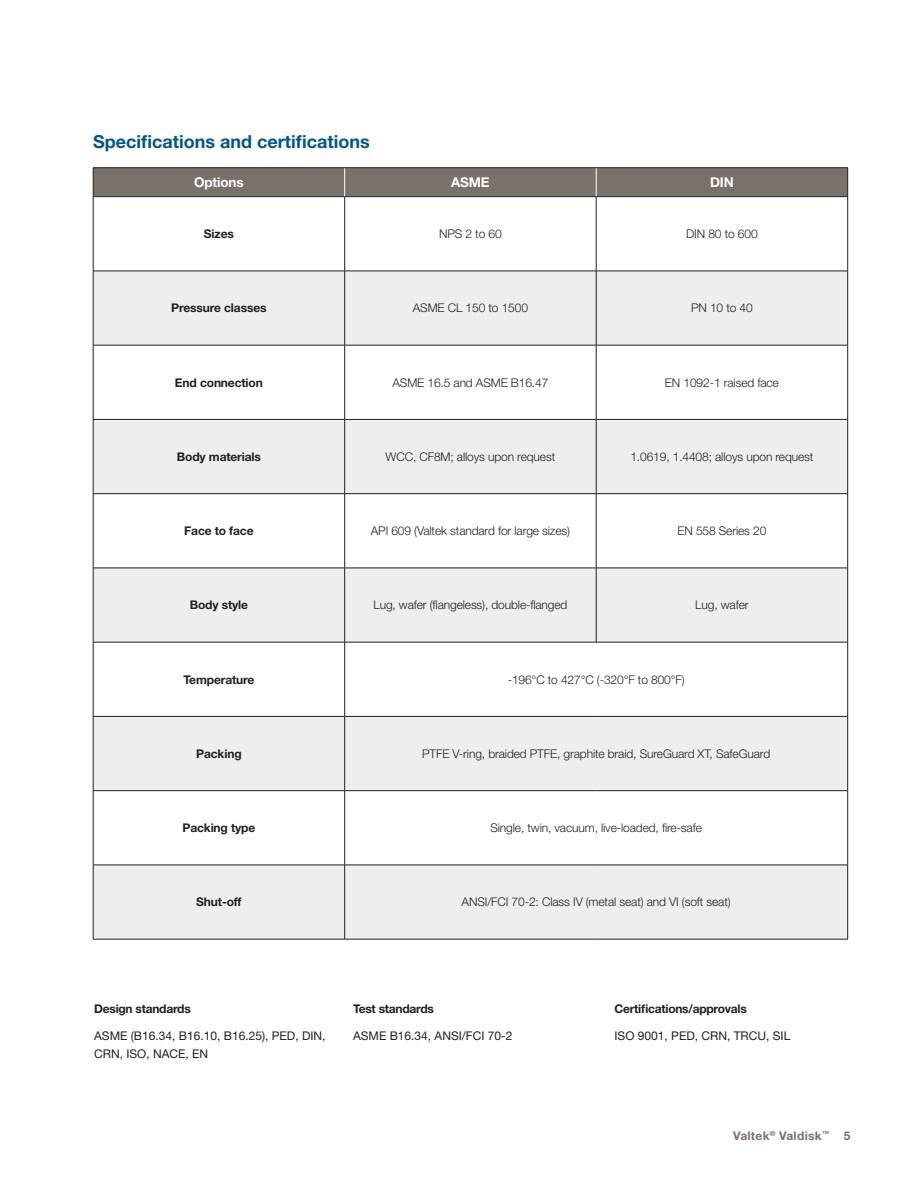
<style>
.page{position:relative;width:918px;height:1188px;background:#fff}
.page>*{position:absolute;margin:0;border:0;box-sizing:border-box;transform-origin:0 0}
.t1{font:700 18px "Helvetica Neue LT Std";color:#00568a}
.t2{font:700 13.5px "Helvetica Neue LT Std";letter-spacing:-.01em;color:#fff}
.t3{font:300 12px "Helvetica Neue LT Std";letter-spacing:-.01em;color:#231f20}
.t4{font:700 12px "Helvetica Neue LT Std";letter-spacing:-.01em;color:#231f20}
.t5{font:12px/18px "Helvetica Neue LT Std";color:#231f20}
.t6{font:700 12px "Helvetica Neue LT Std";letter-spacing:.025em;color:#79716c}
</style>
<div class="page">
<svg style="left:94px;top:272px;width:753px;height:667px;fill:#efeeee"></svg>
<hr style="left:93px;top:167px;width:252px;height:1px;background:#231f20">
<hr style="left:345px;top:167px;width:251px;height:1px;background:#231f20">
<hr style="left:596px;top:167px;width:252px;height:1px;background:#231f20">
<svg style="left:93px;top:168px;width:755px;height:29px;background:#756e69"></svg>
<hr style="left:93px;top:197px;width:1px;height:74px;background:#231f20">
<hr style="left:344px;top:197px;width:1px;height:74px;background:#231f20">
<hr style="left:596px;top:197px;width:1px;height:74px;background:#231f20">
<hr style="left:847px;top:197px;width:1px;height:74px;background:#231f20">
<hr style="left:93px;top:271px;width:252px;height:1px;background:#231f20">
<hr style="left:93px;top:271px;width:1px;height:74px;background:#231f20">
<hr style="left:345px;top:271px;width:251px;height:1px;background:#231f20">
<hr style="left:344px;top:271px;width:1px;height:74px;background:#231f20">
<hr style="left:596px;top:271px;width:252px;height:1px;background:#231f20">
<hr style="left:596px;top:271px;width:1px;height:74px;background:#231f20">
<hr style="left:847px;top:271px;width:1px;height:74px;background:#231f20">
<hr style="left:93px;top:345px;width:252px;height:1px;background:#231f20">
<hr style="left:93px;top:345px;width:1px;height:74px;background:#231f20">
<hr style="left:345px;top:345px;width:251px;height:1px;background:#231f20">
<hr style="left:344px;top:345px;width:1px;height:74px;background:#231f20">
<hr style="left:596px;top:345px;width:252px;height:1px;background:#231f20">
<hr style="left:596px;top:345px;width:1px;height:74px;background:#231f20">
<hr style="left:847px;top:345px;width:1px;height:74px;background:#231f20">
<hr style="left:93px;top:419px;width:252px;height:1px;background:#231f20">
<hr style="left:93px;top:420px;width:1px;height:73px;background:#231f20">
<hr style="left:345px;top:419px;width:251px;height:1px;background:#231f20">
<hr style="left:344px;top:420px;width:1px;height:73px;background:#231f20">
<hr style="left:596px;top:419px;width:252px;height:1px;background:#231f20">
<hr style="left:596px;top:420px;width:1px;height:73px;background:#231f20">
<hr style="left:847px;top:420px;width:1px;height:73px;background:#231f20">
<hr style="left:93px;top:493px;width:252px;height:1px;background:#231f20">
<hr style="left:93px;top:494px;width:1px;height:74px;background:#231f20">
<hr style="left:345px;top:493px;width:251px;height:1px;background:#231f20">
<hr style="left:344px;top:494px;width:1px;height:74px;background:#231f20">
<hr style="left:596px;top:493px;width:252px;height:1px;background:#231f20">
<hr style="left:596px;top:494px;width:1px;height:74px;background:#231f20">
<hr style="left:847px;top:494px;width:1px;height:74px;background:#231f20">
<hr style="left:93px;top:568px;width:252px;height:1px;background:#231f20">
<hr style="left:93px;top:568px;width:1px;height:74px;background:#231f20">
<hr style="left:345px;top:568px;width:251px;height:1px;background:#231f20">
<hr style="left:344px;top:568px;width:1px;height:74px;background:#231f20">
<hr style="left:596px;top:568px;width:252px;height:1px;background:#231f20">
<hr style="left:596px;top:568px;width:1px;height:74px;background:#231f20">
<hr style="left:847px;top:568px;width:1px;height:74px;background:#231f20">
<hr style="left:93px;top:642px;width:252px;height:1px;background:#231f20">
<hr style="left:93px;top:642px;width:1px;height:74px;background:#231f20">
<hr style="left:345px;top:642px;width:251px;height:1px;background:#231f20">
<hr style="left:344px;top:642px;width:1px;height:74px;background:#231f20">
<hr style="left:596px;top:642px;width:252px;height:1px;background:#231f20">
<hr style="left:847px;top:642px;width:1px;height:74px;background:#231f20">
<hr style="left:93px;top:716px;width:252px;height:1px;background:#231f20">
<hr style="left:93px;top:717px;width:1px;height:73px;background:#231f20">
<hr style="left:345px;top:716px;width:251px;height:1px;background:#231f20">
<hr style="left:344px;top:717px;width:1px;height:73px;background:#231f20">
<hr style="left:596px;top:716px;width:252px;height:1px;background:#231f20">
<hr style="left:847px;top:717px;width:1px;height:73px;background:#231f20">
<hr style="left:93px;top:790px;width:252px;height:1px;background:#231f20">
<hr style="left:93px;top:791px;width:1px;height:74px;background:#231f20">
<hr style="left:345px;top:790px;width:251px;height:1px;background:#231f20">
<hr style="left:344px;top:791px;width:1px;height:74px;background:#231f20">
<hr style="left:596px;top:790px;width:252px;height:1px;background:#231f20">
<hr style="left:847px;top:791px;width:1px;height:74px;background:#231f20">
<hr style="left:93px;top:865px;width:252px;height:1px;background:#231f20">
<hr style="left:93px;top:865px;width:1px;height:74px;background:#231f20">
<hr style="left:345px;top:865px;width:251px;height:1px;background:#231f20">
<hr style="left:344px;top:865px;width:1px;height:74px;background:#231f20">
<hr style="left:596px;top:865px;width:252px;height:1px;background:#231f20">
<hr style="left:847px;top:865px;width:1px;height:74px;background:#231f20">
<hr style="left:93px;top:939px;width:252px;height:1px;background:#231f20">
<hr style="left:345px;top:939px;width:251px;height:1px;background:#231f20">
<hr style="left:596px;top:939px;width:252px;height:1px;background:#231f20">
<h1 class="t1" style="left:93px;top:130px;width:278px">Specifications and certifications</h1>
<p class="t2" style="left:194px;top:174px;width:51px">Options</p>
<p class="t2" style="left:451px;top:174px;width:40px">ASME</p>
<p class="t2" style="left:710px;top:174px;width:25px">DIN</p>
<p class="t4" style="left:204px;top:226px;width:31px">Sizes</p>
<p class="t3" style="left:439px;top:226px;width:64px">NPS 2 to 60</p>
<p class="t3" style="left:686px;top:226px;width:73px">DIN 80 to 600</p>
<p class="t4" style="left:171px;top:301px;width:97px">Pressure classes</p>
<p class="t3" style="left:413px;top:301px;width:117px">ASME CL 150 to 1500</p>
<p class="t3" style="left:691px;top:301px;width:63px">PN 10 to 40</p>
<p class="t4" style="left:175px;top:375px;width:89px">End connection</p>
<p class="t3" style="left:393px;top:375px;width:157px">ASME 16.5 and ASME B16.47</p>
<p class="t3" style="left:665px;top:375px;width:115px">EN 1092-1 raised face</p>
<p class="t4" style="left:177px;top:449px;width:86px">Body materials</p>
<p class="t3" style="left:386px;top:449px;width:171px">WCC, CF8M; alloys upon request</p>
<p class="t3" style="left:630px;top:449px;width:185px">1.0619, 1.4408; alloys upon request</p>
<p class="t4" style="left:184px;top:523px;width:71px">Face to face</p>
<p class="t3" style="left:371px;top:523px;width:201px">API 609 (Valtek standard for large sizes)</p>
<p class="t3" style="left:677px;top:523px;width:90px">EN 558 Series 20</p>
<p class="t4" style="left:190px;top:598px;width:60px">Body style</p>
<p class="t3" style="left:373px;top:598px;width:196px">Lug, wafer (flangeless), double-flanged</p>
<p class="t3" style="left:695px;top:598px;width:55px">Lug, wafer</p>
<p class="t4" style="left:183px;top:672px;width:73px">Temperature</p>
<p class="t3" style="left:508px;top:672px;width:178px">-196°C to 427°C (-320°F to 800°F)</p>
<p class="t4" style="left:196px;top:746px;width:47px">Packing</p>
<p class="t3" style="left:422px;top:746px;width:350px">PTFE V-ring, braided PTFE, graphite braid, SureGuard XT, SafeGuard</p>
<p class="t4" style="left:182px;top:820px;width:74px">Packing type</p>
<p class="t3" style="left:490px;top:820px;width:213px">Single, twin, vacuum, live-loaded, fire-safe</p>
<p class="t4" style="left:196px;top:895px;width:47px">Shut-off</p>
<p class="t3" style="left:462px;top:895px;width:271px">ANSI/FCI 70-2: Class IV (metal seat) and VI (soft seat)</p>
<p class="t4" style="left:94px;top:1002px;width:98px">Design standards</p>
<p class="t5" style="left:94px;top:1026px;width:233px">ASME (B16.34, B16.10, B16.25), PED, DIN,<br>CRN, ISO, NACE, EN</p>
<p class="t4" style="left:353px;top:1002px;width:82px">Test standards</p>
<p class="t5" style="left:353px;top:1026px;width:161px">ASME B16.34, ANSI/FCI 70-2</p>
<p class="t4" style="left:615px;top:1002px;width:134px">Certifications/approvals</p>
<p class="t5" style="left:615px;top:1026px;width:177px">ISO 9001, PED, CRN, TRCU, SIL</p>
<p class="t6" style="left:733px;top:1128px;width:119px">Valtek<sup>®</sup> Valdisk<sup>™</sup> 5</p>
</div>
